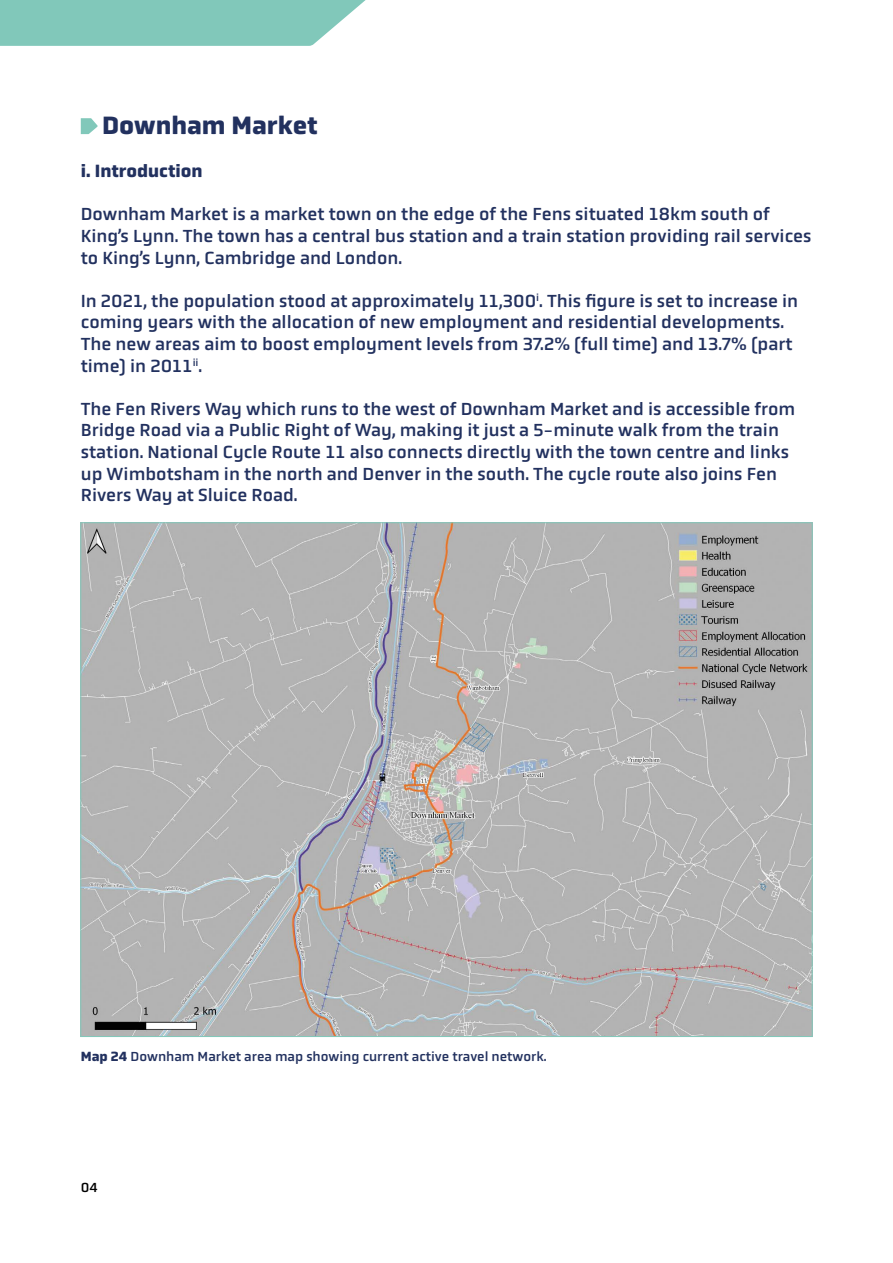
<style>
.page{position:relative;width:893px;height:1263px;background:#fff}
.page>*{position:absolute;margin:0;border:0;box-sizing:border-box;transform-origin:0 0}
.H3_Town{font:700 25.5px "Obvia";color:#22315f}
.Body_Copy{font:18px/21.6px "Obvia";color:#22315f}
.t1{font:700 18px "Obvia";color:#22315f}
.Body_Copy-2{font:13.5px "Obvia";color:#22315f}
.t2{font:13.5px "Obvia";color:#000}
.s1{font-weight:700}
</style>
<div class="page">
<svg style="left:0;top:0;width:366px;height:46px;background:#8accbf"></svg>
<svg style="left:81px;top:118px;width:17px;height:16px"></svg>
<img style="left:82px;top:524px;width:729px;height:511px">
<h3 class="H3_Town" style="left:102px;top:110px;width:217px">Downham Market</h3>
<h4 class="t1" style="left:81px;top:160px;width:123px">i. Introduction</h4>
<p class="Body_Copy" style="left:81px;top:203px;width:732px">Downham Market is a market town on the edge of the Fens situated 18km south of<br>King’s Lynn. The town has a central bus station and a train station providing rail services to King’s Lynn, Cambridge and London.</p>
<p class="Body_Copy" style="left:81px;top:290px;width:719px">In 2021, the population stood at approximately 11,300<sup>i</sup>. This figure is set to increase in coming years with the allocation of new employment and residential developments.<br>The new areas aim to boost employment levels from 37.2% (full time) and 13.7% (part time) in 2011<sup>ii</sup>.</p>
<p class="Body_Copy" style="left:81px;top:398px;width:716px">The Fen Rivers Way which runs to the west of Downham Market and is accessible from Bridge Road via a Public Right of Way, making it just a 5-minute walk from the train station. National Cycle Route 11 also connects directly with the town centre and links up Wimbotsham in the north and Denver in the south. The cycle route also joins Fen Rivers Way at Sluice Road.</p>
<p class="Body_Copy-2" style="left:81px;top:1048px;width:467px"><span class="s1">Map 24</span> Downham Market area map showing current active travel network.</p>
<p class="t2" style="left:81px;top:1180px;width:18px">04</p>
</div>
